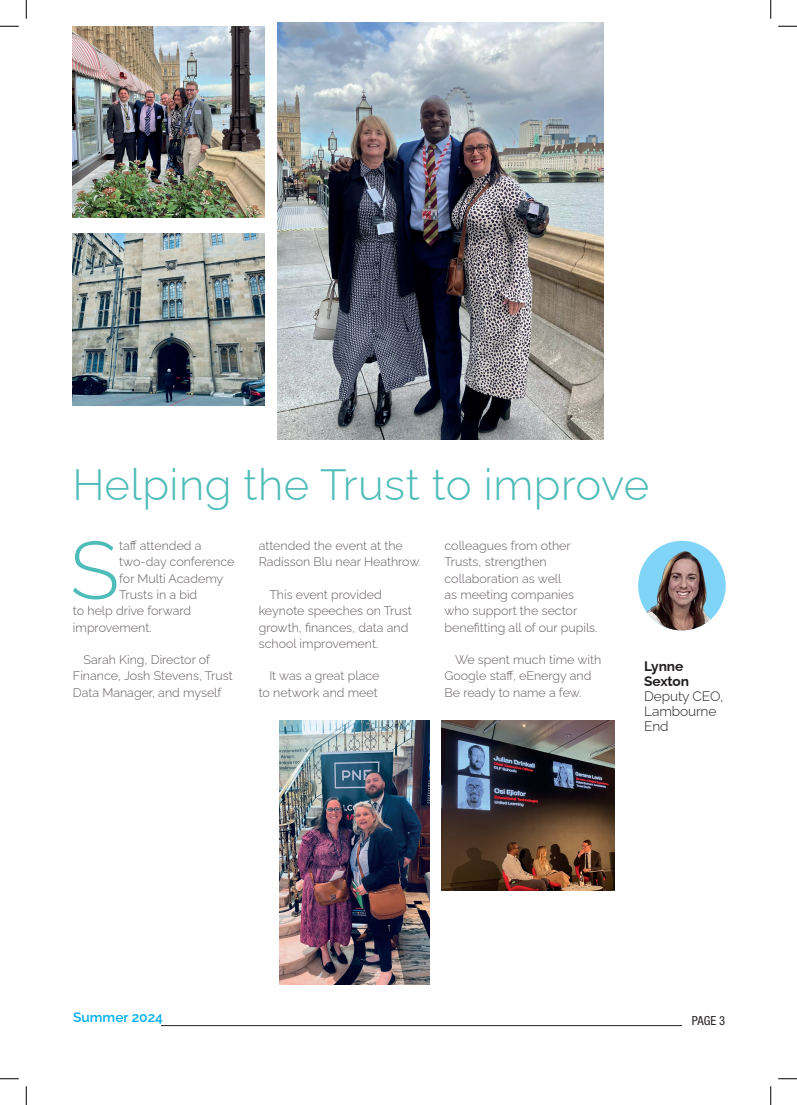
<style>
.page{position:relative;width:797px;height:1105px;background:#fff}
.page>*{position:absolute;margin:0;border:0;box-sizing:border-box;transform-origin:0 0}
.t1{font:300 81.12px "Raleway";color:#4ebcb8}
.t2{font:300 43.75px "Raleway";letter-spacing:.01em;color:#4ebcb8}
.t3{font:300 13.75px/15px "Raleway";letter-spacing:-.01em;color:#231f20}
.t4{font:700 13.75px/15px "Raleway";letter-spacing:-.01em;color:#231f20}
.t5{font:600 13.75px "Raleway";color:#00aeef}
.t6{font:300 12.5px/16.2px "Raleway";color:#615b60}
.t7{font:condensed 12.5px "Helvetica Neue LT Std";color:#231f20}
</style>
<div class="page">
<hr style="left:161px;top:1025px;width:521px;height:1px;background:#231f20">
<img style="left:72px;top:26px;width:193px;height:192px">
<img style="left:72px;top:234px;width:193px;height:171px">
<img style="left:277px;top:23px;width:326px;height:416px">
<div style="left:638px;top:541px;width:87px;height:89px;background:#80d4f7;border-radius:50%"></div>
<img style="left:646px;top:551px;width:64px;height:79px">
<img style="left:441px;top:721px;width:173px;height:170px">
<img style="left:280px;top:721px;width:150px;height:263px">
<svg style="left:0;top:25px;width:19px;height:2px"></svg>
<svg style="left:778px;top:25px;width:19px;height:2px"></svg>
<svg style="left:0;top:1078px;width:19px;height:1px"></svg>
<svg style="left:778px;top:1078px;width:19px;height:1px"></svg>
<svg style="left:25px;top:0;width:2px;height:19px"></svg>
<svg style="left:25px;top:1086px;width:2px;height:19px"></svg>
<svg style="left:770px;top:0;width:1px;height:19px"></svg>
<svg style="left:770px;top:1086px;width:1px;height:19px"></svg>
<h2 class="t2" style="left:72px;top:450px;width:578px">Helping the Trust to improve</h2>
<h1 class="t1" style="left:70px;top:506px;width:51px">S</h1>
<p class="t6" style="left:119px;top:536px;width:84px">taff attended a</p>
<p class="t6" style="left:444px;top:536px;width:154px">colleagues from other<br>Trusts, strengthen collaboration as well<br>as meeting companies who support the sector benefitting all of our pupils.</p>
<p class="t6" style="left:444px;top:650px;width:158px;text-indent:11px">We spent much time with<br>Google staff, eEnergy and<br>Be ready to name a few.</p>
<p class="t6" style="left:259px;top:536px;width:164px">attended the event at the<br>Radisson Blu near Heathrow.</p>
<p class="t6" style="left:259px;top:585px;width:155px;text-indent:11px">This event provided keynote speeches on Trust growth, finances, data and school improvement.</p>
<p class="t6" style="left:259px;top:666px;width:122px;text-align:right">It was a great place to network and meet</p>
<p class="t6" style="left:119px;top:553px;width:117px">two-day conference</p>
<p class="t6" style="left:119px;top:569px;width:106px">for Multi Academy</p>
<p class="t6" style="left:119px;top:585px;width:79px">Trusts in a bid</p>
<p class="t6" style="left:73px;top:601px;width:120px">to help drive forward</p>
<p class="t6" style="left:73px;top:618px;width:80px">improvement.</p>
<p class="t6" style="left:73px;top:650px;width:161px;text-indent:11px">Sarah King, Director of<br>Finance, Josh Stevens, Trust<br>Data Manager, and myself</p>
<p class="t4" style="left:644px;top:658px;width:46px">Lynne<br>Sexton</p>
<p class="t3" style="left:644px;top:687px;width:81px">Deputy CEO,<br>Lambourne<br>End</p>
<p class="t5" style="left:73px;top:1006px;width:91px">Summer 2024</p>
<p class="t7" style="left:692px;top:1013px;width:35px">PAGE 3</p>
</div>
